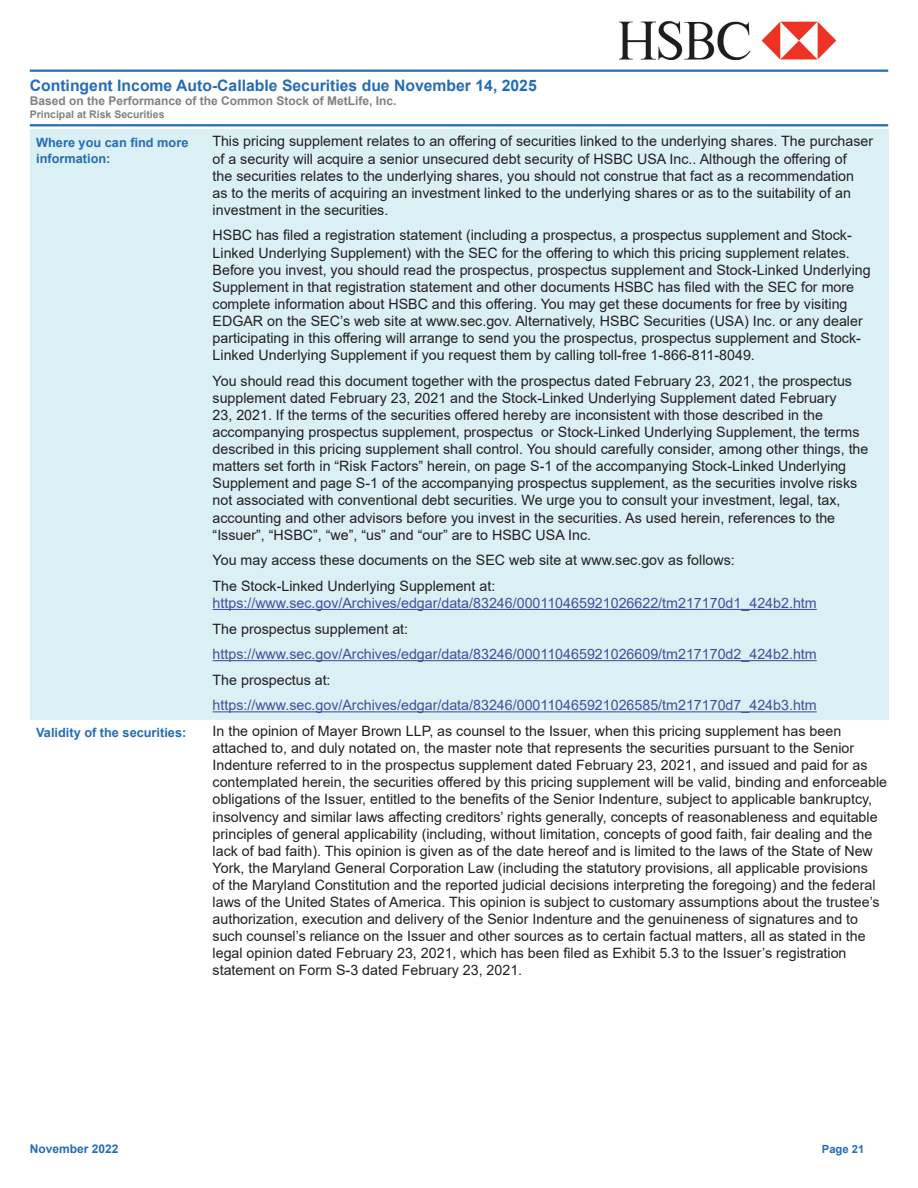
<style>
.page{position:relative;width:918px;height:1188px;background:#fff}
.page>*{position:absolute;margin:0;border:0;box-sizing:border-box;transform-origin:0 0}
.t1{font:700 15.75px "Arial";color:#246db6}
.t2{font:14.25px/17.1px "Arial";color:#231f20}
.t3{font:14.25px "Arial";color:#444da0}
.t4{font:700 12.75px/15.3px "Arial";color:#246db6}
.t5{font:700 12px "Arial";color:#808180}
.t6{font:700 12px "Arial";color:#246db6}
.t7{font:700 11.25px "Arial";color:#246db6}
.t8{font:700 10.5px "Arial";color:#808180}
</style>
<div class="page">
<img style="left:619px;top:21px;width:218px;height:39px">
<hr style="left:30px;top:70px;width:858px;height:2px;background:#246db6">
<hr style="left:30px;top:124px;width:858px;height:2px;background:#246db6">
<div style="left:30px;top:130px;width:858px;height:94px;background:#daf0f4"></div>
<div style="left:30px;top:224px;width:858px;height:146px;background:#daf0f4"></div>
<div style="left:30px;top:369px;width:858px;height:180px;background:#daf0f4"></div>
<div style="left:30px;top:548px;width:858px;height:27px;background:#daf0f4"></div>
<div style="left:30px;top:574px;width:858px;height:43px;background:#daf0f4"></div>
<hr style="left:213px;top:609px;width:604px;height:1px;background:#444da0">
<div style="left:30px;top:617px;width:858px;height:26px;background:#daf0f4"></div>
<div style="left:30px;top:642px;width:858px;height:27px;background:#daf0f4"></div>
<hr style="left:213px;top:660px;width:604px;height:1px;background:#444da0">
<div style="left:30px;top:668px;width:858px;height:26px;background:#daf0f4"></div>
<div style="left:30px;top:694px;width:858px;height:26px;background:#daf0f4"></div>
<hr style="left:213px;top:711px;width:604px;height:1px;background:#444da0">
<p class="t1" style="left:30px;top:74px;width:509px">Contingent Income Auto-Callable Securities due November 14, 2025</p>
<p class="t5" style="left:30px;top:92px;width:368px">Based on the Performance of the Common Stock of MetLife, Inc.</p>
<p class="t8" style="left:30px;top:107px;width:136px">Principal at Risk Securities</p>
<p class="t4" style="left:36px;top:135px;width:154px">Where you can find more information:</p>
<p class="t4" style="left:36px;top:725px;width:152px">Validity of the securities:</p>
<p class="t2" style="left:212px;top:133px;width:662px">This pricing supplement relates to an offering of securities linked to the underlying shares. The purchaser of a security will acquire a senior unsecured debt security of HSBC USA Inc.. Although the offering of<br>the securities relates to the underlying shares, you should not construe that fact as a recommendation<br>as to the merits of acquiring an investment linked to the underlying shares or as to the suitability of an investment in the securities.</p>
<p class="t2" style="left:213px;top:227px;width:660px">HSBC has filed a registration statement (including a prospectus, a prospectus supplement and Stock-Linked Underlying Supplement) with the SEC for the offering to which this pricing supplement relates.<br>Before you invest, you should read the prospectus, prospectus supplement and Stock-Linked Underlying Supplement in that registration statement and other documents HSBC has filed with the SEC for more complete information about HSBC and this offering. You may get these documents for free by visiting EDGAR on the SEC’s web site at www.sec.gov. Alternatively, HSBC Securities (USA) Inc. or any dealer participating in this offering will arrange to send you the prospectus, prospectus supplement and Stock-Linked Underlying Supplement if you request them by calling toll-free 1-866-811-8049.</p>
<p class="t2" style="left:213px;top:372px;width:657px">You should read this document together with the prospectus dated February 23, 2021, the prospectus supplement dated February 23, 2021 and the Stock-Linked Underlying Supplement dated February<br>23, 2021. If the terms of the securities offered hereby are inconsistent with those described in the accompanying prospectus supplement, prospectus or Stock-Linked Underlying Supplement, the terms described in this pricing supplement shall control. You should carefully consider, among other things, the matters set forth in “Risk Factors” herein, on page S-1 of the accompanying Stock-Linked Underlying Supplement and page S-1 of the accompanying prospectus supplement, as the securities involve risks not associated with conventional debt securities. We urge you to consult your investment, legal, tax, accounting and other advisors before you invest in the securities. As used herein, references to the “Issuer”, “HSBC”, “we”, “us” and “our” are to HSBC USA Inc.</p>
<p class="t2" style="left:213px;top:547px;width:524px;line-height:25.7px">You may access these documents on the SEC web site at www.sec.gov as follows:<br>The Stock-Linked Underlying Supplement at:</p>
<p class="t3" style="left:213px;top:593px;width:606px">https://www.sec.gov/Archives/edgar/data/83246/000110465921026622/tm217170d1_424b2.htm</p>
<p class="t2" style="left:213px;top:620px;width:197px">The prospectus supplement at:</p>
<p class="t3" style="left:213px;top:644px;width:606px">https://www.sec.gov/Archives/edgar/data/83246/000110465921026609/tm217170d2_424b2.htm</p>
<p class="t2" style="left:213px;top:671px;width:120px">The prospectus at:</p>
<p class="t3" style="left:213px;top:696px;width:606px">https://www.sec.gov/Archives/edgar/data/83246/000110465921026585/tm217170d7_424b3.htm</p>
<p class="t2" style="left:213px;top:722px;width:676px">In the opinion of Mayer Brown LLP, as counsel to the Issuer, when this pricing supplement has been attached to, and duly notated on, the master note that represents the securities pursuant to the Senior Indenture referred to in the prospectus supplement dated February 23, 2021, and issued and paid for as contemplated herein, the securities offered by this pricing supplement will be valid, binding and enforceable obligations of the Issuer, entitled to the benefits of the Senior Indenture, subject to applicable bankruptcy, insolvency and similar laws affecting creditors’ rights generally, concepts of reasonableness and equitable principles of general applicability (including, without limitation, concepts of good faith, fair dealing and the lack of bad faith). This opinion is given as of the date hereof and is limited to the laws of the State of New York, the Maryland General Corporation Law (including the statutory provisions, all applicable provisions<br>of the Maryland Constitution and the reported judicial decisions interpreting the foregoing) and the federal laws of the United States of America. This opinion is subject to customary assumptions about the trustee’s authorization, execution and delivery of the Senior Indenture and the genuineness of signatures and to such counsel’s reliance on the Issuer and other sources as to certain factual matters, all as stated in the legal opinion dated February 23, 2021, which has been filed as Exhibit 5.3 to the Issuer’s registration statement on Form S-3 dated February 23, 2021.</p>
<p class="t6" style="left:30px;top:1141px;width:90px">November 2022</p>
<p class="t7" style="left:822px;top:1141px;width:44px">Page 21</p>
</div>
